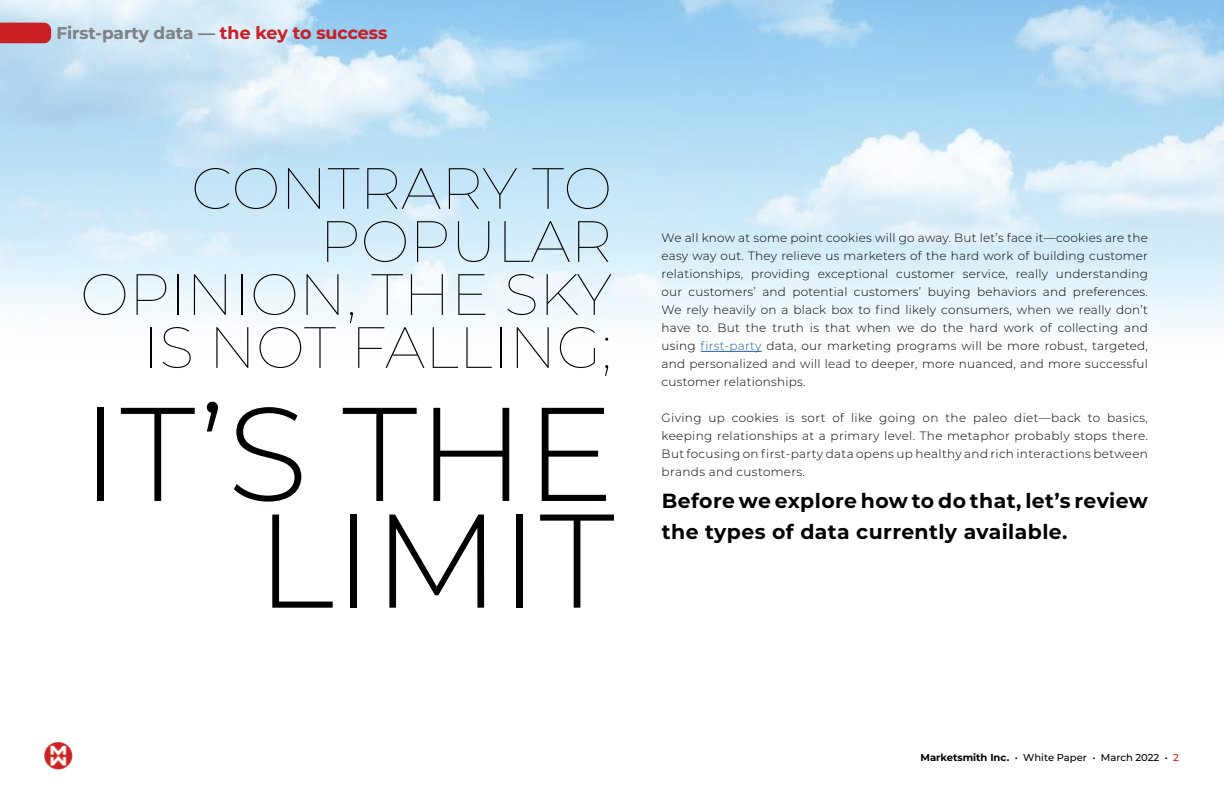
<style>
.page{position:relative;width:1224px;height:792px;background:#fff}
.page>*{position:absolute;margin:0;border:0;box-sizing:border-box;transform-origin:0 0}
.t1{font:300 133.1px/106.7px "Montserrat";color:#000101;text-align:right}
.t2{font:100 58.1px/53px "Montserrat";color:#000101;text-align:right}
.t3{font:700 20.4px/30.6px "Montserrat";letter-spacing:.02em;color:#000101}
.t4{font:700 16.9px "Montserrat";color:#818285}
.t5{font:300 12px/18px "Montserrat";letter-spacing:.02em;color:#000101;text-align:justify}
.t6{font:500 10px "Montserrat";color:#000}
.s1{font-size:17.4px;color:#cc2027}
.s2{color:#215e9e}
.s3{font-weight:700}
.s4{color:#bf1f2e}
</style>
<div class="page">
<img style="left:43px;top:741px;width:30px;height:29px">
<hr style="left:701px;top:351px;width:61px;height:1px;background:#215e9e">
<svg style="left:0;top:23px;width:51px;height:20px"></svg>
<h3 class="t4" style="left:57px;top:21px;width:332px">First-party data — <span class="s1">the key to success</span></h3>
<h2 class="t2" style="left:80px;top:160px;width:533px">CONTRARY TO<br>POPULAR<br>OPINION, THE SKY<br>IS NOT FALLING;</h2>
<h1 class="t1" style="left:81px;top:396px;width:535px">IT’S THE<br>LIMIT</h1>
<p class="t5" style="left:662px;top:229px;width:488px">We all know at some point cookies will go away. But let’s face it—cookies are the easy way out. They relieve us marketers of the hard work of building customer relationships, providing exceptional customer service, really understanding our customers’ and potential customers’ buying behaviors and preferences.<br>We rely heavily on a black box to find likely consumers, when we really don’t have to. But the truth is that when we do the hard work of collecting and using <span class="s2">first-party</span> data, our marketing programs will be more robust, targeted, and personalized and will lead to deeper, more nuanced, and more successful customer relationships.</p>
<p class="t5" style="left:662px;top:409px;width:488px">Giving up cookies is sort of like going on the paleo diet—back to basics, keeping relationships at a primary level. The metaphor probably stops there.<br>But focusing on first-party data opens up healthy and rich interactions between brands and customers.</p>
<h3 class="t3" style="left:662px;top:484px;width:488px">Before we explore how to do that, let’s review the types of data currently available.</h3>
<p class="t6" style="left:920px;top:750px;width:260px"><span class="s3">Marketsmith Inc.</span> • White Paper • March 2022 • <span class="s4">2</span></p>
</div>
